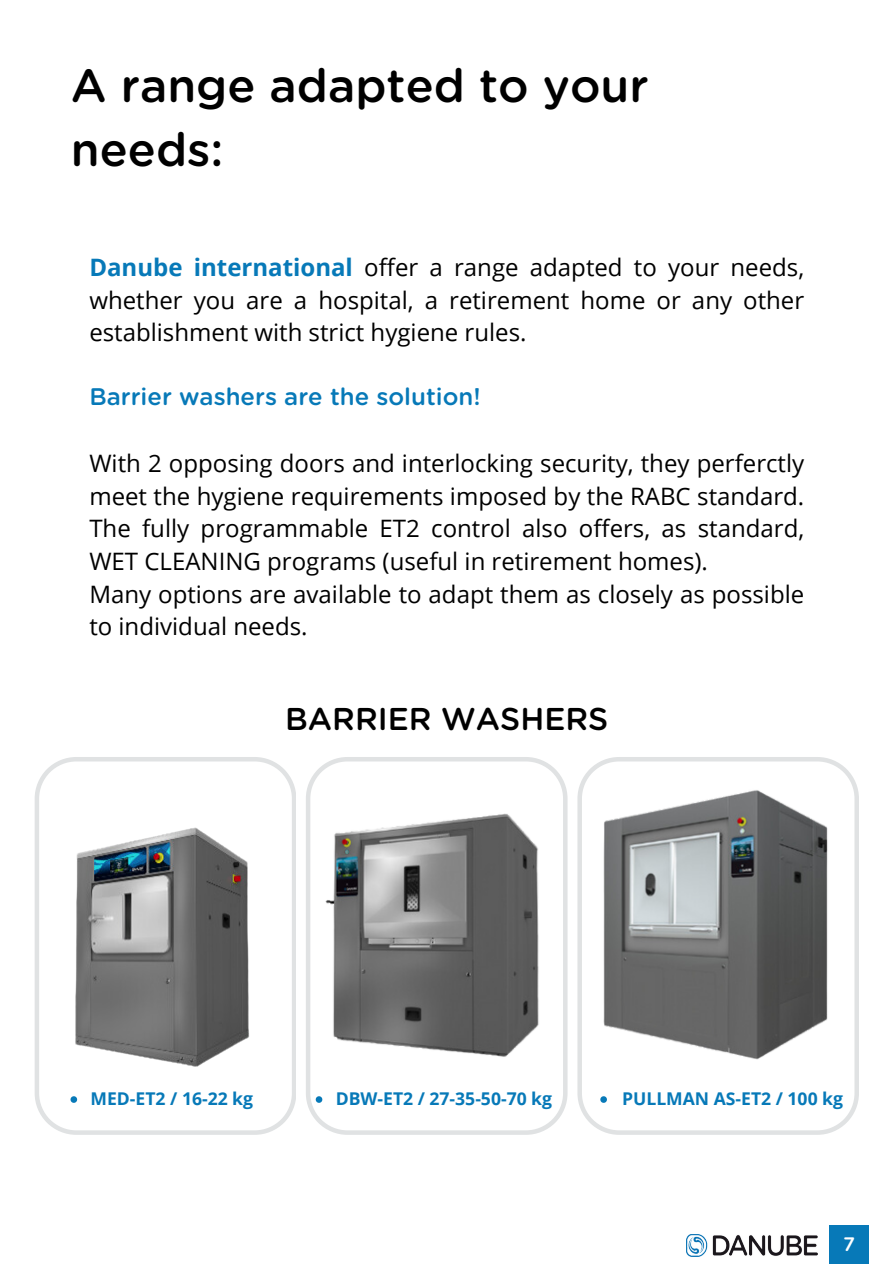
<style>
.page{position:relative;width:894px;height:1264px;background:#fff}
.page>*{position:absolute;margin:0;border:0;box-sizing:border-box;transform-origin:0 0}
.t1{font:500 46.5px/64.2px "Gotham Rounded";color:#000}
.t2{font:500 31.5px "Gotham Rounded";color:#000}
.t3{font:24px/32.7px "Open Sans";color:#000;text-align:justify}
.t4{font:500 24px "Gotham Rounded";color:#0779b8}
.t5{font:500 19.5px "Gotham Rounded";color:#fff}
.t6{font:700 17.55px "Open Sans";color:#0779b8}
.s1{font-weight:700;color:#0779b8}
</style>
<div class="page">
<div style="left:828px;top:1225px;width:40px;height:38px;background:#0779b8"></div>
<img style="left:686px;top:1234px;width:130px;height:21px">
<svg style="left:35px;top:757px;width:261px;height:377px"></svg>
<img style="left:71px;top:823px;width:187px;height:245px">
<svg style="left:70px;top:1096px;width:7px;height:6px"></svg>
<svg style="left:306px;top:757px;width:261px;height:377px"></svg>
<img style="left:322px;top:809px;width:236px;height:253px">
<svg style="left:315px;top:1096px;width:7px;height:6px"></svg>
<svg style="left:577px;top:757px;width:281px;height:377px"></svg>
<img style="left:599px;top:786px;width:236px;height:275px">
<svg style="left:600px;top:1096px;width:6px;height:6px"></svg>
<p class="t1" style="left:71px;top:56px;width:579px">A range adapted to your needs:</p>
<p class="t3" style="left:89px;top:250px;width:716px"><span class="s1">Danube international</span> offer a range adapted to your needs, whether you are a hospital, a retirement home or any other establishment with strict hygiene rules.</p>
<p class="t4" style="left:89px;top:385px;width:393px">Barrier washers are the solution!</p>
<p class="t3" style="left:89px;top:446px;width:716px;text-align:left">With 2 opposing doors and interlocking security, they perferctly meet the hygiene requirements imposed by the RABC standard.<br>The fully programmable ET2 control also offers, as standard, WET CLEANING programs (useful in retirement homes).<br>Many options are available to adapt them as closely as possible to individual needs.</p>
<h2 class="t2" style="left:285px;top:704px;width:325px">BARRIER WASHERS</h2>
<h3 class="t6" style="left:90px;top:1086px;width:164px">MED-ET2 / 16-22 kg</h3>
<h3 class="t6" style="left:335px;top:1086px;width:218px">DBW-ET2 / 27-35-50-70 kg</h3>
<h3 class="t6" style="left:622px;top:1086px;width:222px">PULLMAN AS-ET2 / 100 kg</h3>
<h1 class="t5" style="left:842px;top:1235px;width:13px">7</h1>
</div>
